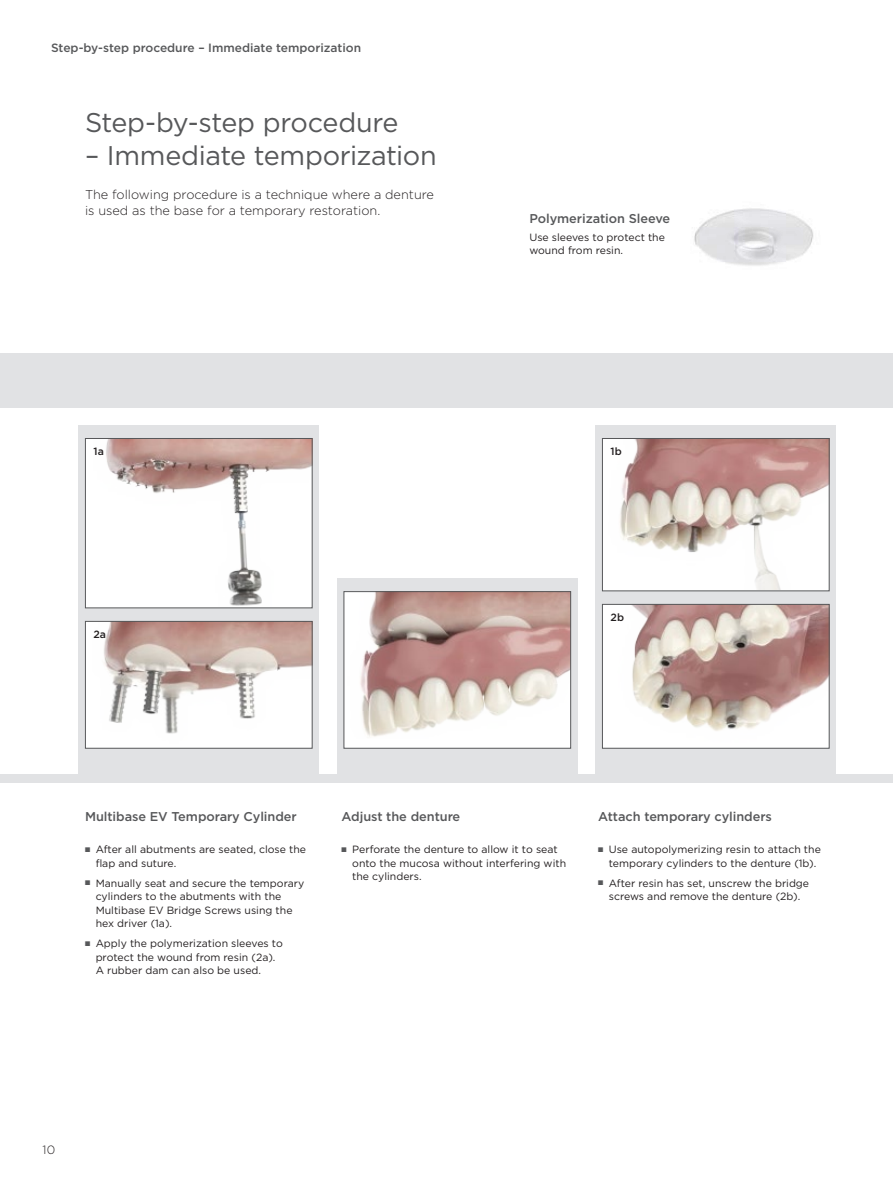
<style>
.page{position:relative;width:893px;height:1191px;background:#fff}
.page>*{position:absolute;margin:0;border:0;box-sizing:border-box;transform-origin:0 0}
.Heading_2_Gotham{font:27px "Gotham";letter-spacing:-.015em;color:#57585a}
.Subline_Gotham_Mediu{font:500 12.75px "Gotham";letter-spacing:-.005em;color:#57585a}
.Body_copy_Gotham_Lig{font:300 12.75px/16.5px "Gotham";color:#231f20}
.Subsection_title_Got{font:500 12px "Gotham";color:#57585a}
.t1{font:300 12px "Gotham";color:#231f20}
.Captions_Gotham_Book{font:10.5px/13.5px "Gotham";color:#231f20}
.Captions_Gotham_Book-2{font:500 10.5px "Gotham";color:#231f20}
.s1{color:#57585a}
</style>
<div class="page">
<div style="left:0;top:353px;width:893px;height:429px;background:#e1e2e4"></div>
<div style="left:0;top:408px;width:893px;height:366px;background:#fff"></div>
<div style="left:79px;top:425px;width:240px;height:349px;background:#e1e2e4"></div>
<div style="left:337px;top:578px;width:240px;height:196px;background:#e1e2e4"></div>
<div style="left:595px;top:425px;width:241px;height:349px;background:#e1e2e4"></div>
<img style="left:87px;top:440px;width:224px;height:166px">
<div style="left:85px;top:438px;width:228px;height:170px;border:1px solid #57585a"></div>
<img style="left:87px;top:623px;width:224px;height:123px">
<div style="left:85px;top:621px;width:228px;height:127px;border:1px solid #57585a"></div>
<div style="left:344px;top:591px;width:227px;height:157px;background:#fff"></div>
<img style="left:360px;top:593px;width:209px;height:144px">
<div style="left:344px;top:591px;width:227px;height:157px;border:1px solid #57585a"></div>
<img style="left:604px;top:440px;width:223px;height:149px">
<div style="left:602px;top:438px;width:227px;height:153px;border:1px solid #57585a"></div>
<img style="left:604px;top:606px;width:223px;height:140px">
<div style="left:602px;top:604px;width:227px;height:144px;border:1px solid #57585a"></div>
<img style="left:694px;top:208px;width:120px;height:58px">
<p class="Subsection_title_Got" style="left:51px;top:40px;width:312px">Step-by-step procedure – Immediate temporization</p>
<p class="Heading_2_Gotham" style="left:85px;top:105px;width:315px">Step-by-step procedure</p>
<p class="Heading_2_Gotham" style="left:85px;top:138px;width:353px">– Immediate temporization</p>
<p class="Body_copy_Gotham_Lig" style="left:85px;top:186px;width:350px">The following procedure is a technique where a denture is used as the base for a temporary restoration.</p>
<p class="Captions_Gotham_Book-2" style="left:94px;top:444px;width:12px">1a</p>
<p class="Captions_Gotham_Book-2" style="left:94px;top:627px;width:14px">2a</p>
<p class="Subline_Gotham_Mediu" style="left:529px;top:210px;width:142px">Polymerization Sleeve</p>
<p class="Captions_Gotham_Book" style="left:529px;top:230px;width:137px">Use sleeves to protect the wound from resin.</p>
<p class="Captions_Gotham_Book-2" style="left:611px;top:444px;width:13px">1b</p>
<p class="Captions_Gotham_Book-2" style="left:611px;top:610px;width:15px">2b</p>
<p class="Subline_Gotham_Mediu" style="left:85px;top:807px;width:213px">Multibase EV Temporary Cylinder</p>
<p class="Captions_Gotham_Book" style="left:96px;top:842px;width:212px;text-indent:-11px"><span class="s1">■</span> After all abutments are seated, close the flap and suture.</p>
<p class="Captions_Gotham_Book" style="left:96px;top:876px;width:210px;text-indent:-11px"><span class="s1">■</span> Manually seat and secure the temporary cylinders to the abutments with the<br>Multibase EV Bridge Screws using the hex driver (1a).</p>
<p class="Captions_Gotham_Book" style="left:96px;top:936px;width:189px;text-indent:-11px"><span class="s1">■</span> Apply the polymerization sleeves to protect the wound from resin (2a).<br>A rubber dam can also be used.</p>
<p class="Subline_Gotham_Mediu" style="left:342px;top:807px;width:120px">Adjust the denture</p>
<p class="Captions_Gotham_Book" style="left:352px;top:842px;width:215px;text-indent:-11px"><span class="s1">■</span> Perforate the denture to allow it to seat onto the mucosa without interfering with the cylinders.</p>
<p class="Subline_Gotham_Mediu" style="left:598px;top:807px;width:175px">Attach temporary cylinders</p>
<p class="Captions_Gotham_Book" style="left:598px;top:842px;width:224px;text-align:center"><span class="s1">■</span> Use autopolymerizing resin to attach the temporary cylinders to the denture (1b).</p>
<p class="Captions_Gotham_Book" style="left:598px;top:876px;width:212px;text-align:center"><span class="s1">■</span> After resin has set, unscrew the bridge screws and remove the denture (2b).</p>
<p class="t1" style="left:43px;top:1142px;width:14px">10</p>
</div>
